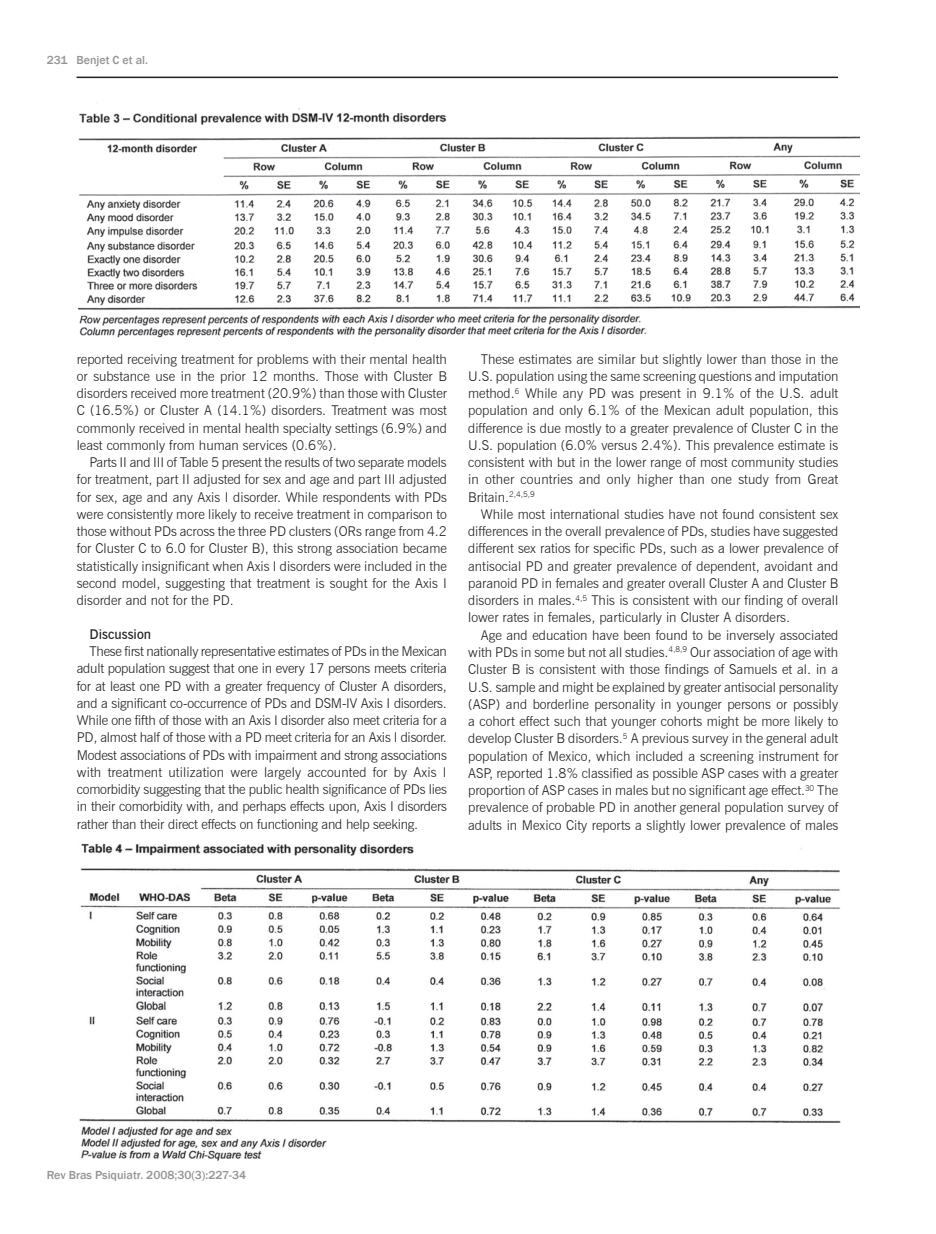
<style>
.page{position:relative;width:936px;height:1234px;background:#fff}
.page>*{position:absolute;margin:0;border:0;box-sizing:border-box;transform-origin:0 0}
.t1{font:300 13.5px/17.2px "News Gothic BT";color:#231f20;text-align:justify}
.t2{font:600 13.5px "News Gothic BT";color:#231f20}
.t3{font:500 12px "Franklin Gothic";color:#939598}
</style>
<div class="page">
<hr style="left:76px;top:77px;width:762px;height:1px;background:#231f20">
<img style="left:78px;top:103px;width:781px;height:235px">
<img style="left:79px;top:843px;width:762px;height:318px">
<p class="t3" style="left:47px;top:52px;width:103px">231 Benjet C et al.</p>
<p class="t1" style="left:77px;top:350px;width:371px">reported receiving treatment for problems with their mental health or substance use in the prior 12 months. Those with Cluster B disorders received more treatment (20.9%) than those with Cluster C (16.5%) or Cluster A (14.1%) disorders. Treatment was most commonly received in mental health specialty settings (6.9%) and least commonly from human services (0.6%).</p>
<p class="t1" style="left:77px;top:453px;width:371px;text-indent:13px">Parts II and III of Table 5 present the results of two separate models for treatment, part II adjusted for sex and age and part III adjusted for sex, age and any Axis I disorder. While respondents with PDs were consistently more likely to receive treatment in comparison to those without PDs across the three PD clusters (ORs range from 4.2 for Cluster C to 6.0 for Cluster B), this strong association became statistically insignificant when Axis I disorders were included in the second model, suggesting that treatment is sought for the Axis I disorder and not for the PD.</p>
<p class="t2" style="left:90px;top:625px;width:63px">Discussion</p>
<p class="t1" style="left:77px;top:642px;width:371px;text-indent:13px">These first nationally representative estimates of PDs in the Mexican adult population suggest that one in every 17 persons meets criteria for at least one PD with a greater frequency of Cluster A disorders, and a significant co-occurrence of PDs and DSM-IV Axis I disorders.<br>While one fifth of those with an Axis I disorder also meet criteria for a PD, almost half of those with a PD meet criteria for an Axis I disorder.<br>Modest associations of PDs with impairment and strong associations with treatment utilization were largely accounted for by Axis I comorbidity suggesting that the public health significance of PDs lies in their comorbidity with, and perhaps effects upon, Axis I disorders rather than their direct effects on functioning and help seeking.</p>
<p class="t1" style="left:468px;top:350px;width:371px;text-indent:13px">These estimates are similar but slightly lower than those in the U.S. population using the same screening questions and imputation method.<sup>6</sup> While any PD was present in 9.1% of the U.S. adult population and only 6.1% of the Mexican adult population, this difference is due mostly to a greater prevalence of Cluster C in the U.S. population (6.0% versus 2.4%). This prevalence estimate is consistent with but in the lower range of most community studies in other countries and only higher than one study from Great Britain.<sup>2,4,5,9</sup></p>
<p class="t1" style="left:468px;top:505px;width:371px;text-indent:13px">While most international studies have not found consistent sex differences in the overall prevalence of PDs, studies have suggested different sex ratios for specific PDs, such as a lower prevalence of antisocial PD and greater prevalence of dependent, avoidant and paranoid PD in females and greater overall Cluster A and Cluster B disorders in males.<sup>4,5</sup> This is consistent with our finding of overall lower rates in females, particularly in Cluster A disorders.</p>
<p class="t1" style="left:468px;top:626px;width:371px;text-indent:13px">Age and education have been found to be inversely associated with PDs in some but not all studies.<sup>4,8,9</sup> Our association of age with Cluster B is consistent with those findings of Samuels et al. in a U.S. sample and might be explained by greater antisocial personality (ASP) and borderline personality in younger persons or possibly a cohort effect such that younger cohorts might be more likely to develop Cluster B disorders.<sup>5</sup> A previous survey in the general adult population of Mexico, which included a screening instrument for ASP, reported 1.8% classified as possible ASP cases with a greater proportion of ASP cases in males but no significant age effect.<sup>30</sup> The prevalence of probable PD in another general population survey of adults in Mexico City reports a slightly lower prevalence of males</p>
<p class="t3" style="left:47px;top:1166px;width:201px">Rev Bras Psiquiatr. 2008;30(3):227-34</p>
</div>
